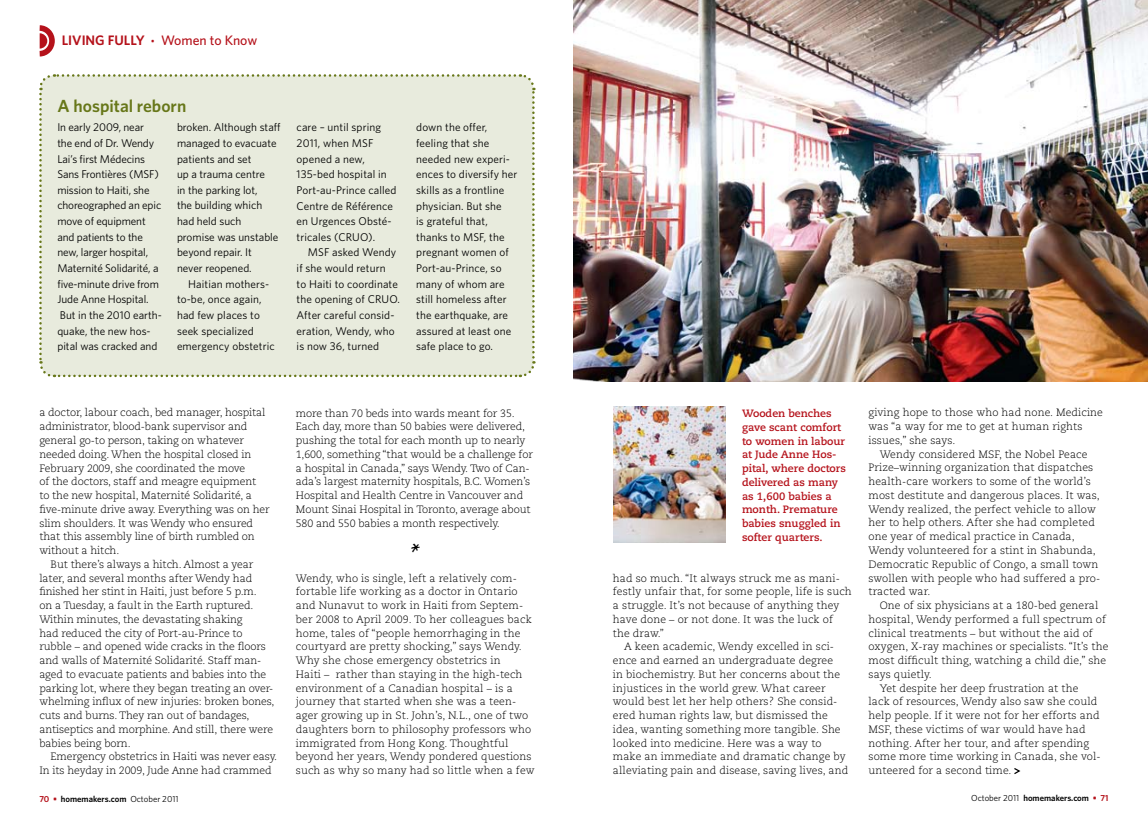
<style>
.page{position:relative;width:1148px;height:833px;background:#fff}
.page>*{position:absolute;margin:0;border:0;box-sizing:border-box;transform-origin:0 0}
.t1{font:37.5px "Brisa Alternates";color:#000}
.t2{font:600 17.5px "Whitney";color:#677719}
.t3{font:600 13.75px "Whitney";color:#b5121b}
.t4{font:11.25px/15.6px "Whitney";color:#000}
.t5{font:300 10.62px/13.8px "Caecilia LT Std";letter-spacing:.01em;color:#000}
.t6{font:300 10.62px/13.8px "Caecilia LT Std";letter-spacing:-.01em;color:#000}
.t7{font:700 10.62px/13.8px "Caecilia LT Std";color:#b5121b}
.t8{font:600 8.75px "Whitney";color:#000}
.s1{font-weight:300;font-size:11.25px}
.s2{font-weight:500}
.s3{color:#b5121b}
.s4{font-weight:400}
</style>
<div class="page">
<svg style="left:1014px;top:768px;width:7px;height:6px"></svg>
<img style="left:574px;top:0;width:574px;height:381px">
<div style="left:39px;top:74px;width:497px;height:304px;background:#e8ebdd"></div>
<img style="left:613px;top:406px;width:112px;height:136px">
<svg style="left:39px;top:25px;width:16px;height:32px"></svg>
<p class="t3" style="left:62px;top:31px;width:197px">Living Fully <span class="s1">•</span> <span class="s2">Women to Know</span></p>
<h2 class="t2" style="left:58px;top:94px;width:130px">A hospital reborn</h2>
<p class="t4" style="left:57px;top:119px;width:106px">In early 2009, near<br>the end of Dr. Wendy<br>Lai’s first Médecins<br>Sans Frontières (MSF) mission to Haiti, she choreographed an epic move of equipment and patients to the new, larger hospital,<br>Maternité Solidarité, a five-minute drive from<br>Jude Anne Hospital.<br>But in the 2010 earth&shy;quake, the new hos&shy;pital was cracked and</p>
<p class="t4" style="left:177px;top:119px;width:105px">broken. Although staff managed to evacuate patients and set<br>up a trauma centre<br>in the parking lot,<br>the building which had held such promise was unstable beyond repair. It<br>never reopened.</p>
<p class="t4" style="left:177px;top:276px;width:99px;text-indent:11px">Haitian mothers&shy;to-be, once again, had few places to seek specialized emergency obstetric</p>
<p class="t4" style="left:297px;top:119px;width:101px">care – until spring<br>2011, when MSF opened a new,<br>135-bed hospital in<br>Port-au-Prince called<br>Centre de Référence en Urgences Obsté&shy;tricales (CRUO).</p>
<p class="t4" style="left:297px;top:244px;width:105px;text-indent:11px">MSF asked Wendy if she would return<br>to Haiti to coordinate the opening of CRUO.<br>After careful consid&shy;eration, Wendy, who is now 36, turned</p>
<p class="t4" style="left:416px;top:119px;width:103px">down the offer, feeling that she needed new experi&shy;ences to diversify her skills as a frontline physician. But she<br>is grateful that, thanks to MSF, the pregnant women of<br>Port-au-Prince, so many of whom are still homeless after the earthquake, are assured at least one safe place to go.</p>
<p class="t6" style="left:39px;top:406px;width:228px">a doctor, labour coach, bed manager, hospital</p>
<p class="t6" style="left:39px;top:420px;width:209px">administrator, blood-bank supervisor and</p>
<p class="t6" style="left:39px;top:433px;width:206px">general go-to person, taking on whatever</p>
<p class="t6" style="left:39px;top:447px;width:214px">needed doing. When the hospital closed in</p>
<p class="t6" style="left:39px;top:461px;width:207px">February 2009, she coordinated the move</p>
<p class="t6" style="left:39px;top:475px;width:218px">of the doctors, staff and meagre equipment</p>
<p class="t6" style="left:39px;top:488px;width:214px">to the new hospital, Maternité Solidarité, a</p>
<p class="t6" style="left:39px;top:502px;width:232px">five-minute drive away. Everything was on her</p>
<p class="t6" style="left:39px;top:516px;width:215px">slim shoulders. It was Wendy who ensured</p>
<p class="t6" style="left:39px;top:530px;width:217px">that this assembly line of birth rumbled on</p>
<p class="t6" style="left:39px;top:543px;width:81px">without a hitch.</p>
<p class="t6" style="left:51px;top:557px;width:204px">But there’s always a hitch. Almost a year</p>
<p class="t6" style="left:39px;top:571px;width:214px">later, and several months after Wendy had</p>
<p class="t6" style="left:39px;top:585px;width:219px">finished her stint in Haiti, just before 5 p.m.</p>
<p class="t6" style="left:39px;top:598px;width:216px">on a Tuesday, a fault in the Earth ruptured.</p>
<p class="t6" style="left:39px;top:612px;width:205px">Within minutes, the devastating shaking</p>
<p class="t6" style="left:39px;top:626px;width:205px">had reduced the city of Port-au-Prince to</p>
<p class="t6" style="left:39px;top:640px;width:228px">rubble – and opened wide cracks in the floors</p>
<p class="t6" style="left:39px;top:653px;width:223px">and walls of Maternité Solidarité. Staff man-</p>
<p class="t6" style="left:39px;top:667px;width:228px">aged to evacuate patients and babies into the</p>
<p class="t6" style="left:39px;top:681px;width:235px">parking lot, where they began treating an over-</p>
<p class="t6" style="left:39px;top:695px;width:236px">whelming influx of new injuries: broken bones,</p>
<p class="t6" style="left:39px;top:708px;width:211px">cuts and burns. They ran out of bandages,</p>
<p class="t6" style="left:39px;top:722px;width:235px">antiseptics and morphine. And still, there were</p>
<p class="t6" style="left:39px;top:736px;width:93px">babies being born.</p>
<p class="t6" style="left:51px;top:750px;width:228px">Emergency obstetrics in Haiti was never easy.</p>
<p class="t6" style="left:39px;top:763px;width:234px">In its heyday in 2009, Jude Anne had crammed</p>
<p class="t6" style="left:296px;top:406px;width:239px">more than 70 beds into wards meant for 35.<br>Each day, more than 50 babies were delivered, pushing the total for each month up to nearly 1,600, something “that would be a challenge for a hospital in Canada,” says Wendy. Two of Can&shy;ada’s largest maternity hospitals, B.C. Women’s Hospital and Health Centre in Vancouver and Mount Sinai Hospital in Toronto, average about 580 and 550 babies a month respectively.</p>
<h1 class="t1" style="left:408px;top:537px;width:16px">*</h1>
<p class="t5" style="left:296px;top:571px;width:240px">Wendy, who is single, left a relatively com&shy;fortable life working as a doctor in Ontario and Nunavut to work in Haiti from Septem&shy;ber 2008 to April 2009. To her colleagues back home, tales of “people hemorrhaging in the courtyard are pretty shocking,” says Wendy.<br>Why she chose emergency obstetrics in<br>Haiti – rather than staying in the high-tech environment of a Canadian hospital – is a journey that started when she was a teen&shy;ager growing up in St. John’s, N.L., one of two daughters born to philosophy professors who immigrated from Hong Kong. Thoughtful beyond her years, Wendy pondered questions such as why so many had so little when a few</p>
<p class="t7" style="left:742px;top:406px;width:105px">Wooden benches gave scant comfort to women in labour at Jude Anne Hos&shy;pital, where doctors delivered as many as 1,600 babies a month. Premature babies snuggled in softer quarters.</p>
<p class="t5" style="left:613px;top:571px;width:228px">had so much. “It always struck me as mani-</p>
<p class="t5" style="left:613px;top:585px;width:240px">festly unfair that, for some people, life is such</p>
<p class="t5" style="left:613px;top:598px;width:228px">a struggle. It’s not because of anything they</p>
<p class="t5" style="left:613px;top:612px;width:221px">have done – or not done. It was the luck of</p>
<p class="t5" style="left:613px;top:626px;width:52px">the draw.”</p>
<p class="t5" style="left:624px;top:640px;width:211px">A keen academic, Wendy excelled in sci-</p>
<p class="t5" style="left:613px;top:653px;width:222px">ence and earned an undergraduate degree</p>
<p class="t5" style="left:613px;top:667px;width:229px">in biochemistry. But her concerns about the</p>
<p class="t5" style="left:613px;top:681px;width:214px">injustices in the world grew. What career</p>
<p class="t5" style="left:613px;top:695px;width:226px">would best let her help others? She consid-</p>
<p class="t5" style="left:613px;top:708px;width:217px">ered human rights law, but dismissed the</p>
<p class="t5" style="left:613px;top:722px;width:229px">idea, wanting something more tangible. She</p>
<p class="t5" style="left:613px;top:736px;width:210px">looked into medicine. Here was a way to</p>
<p class="t5" style="left:613px;top:750px;width:234px">make an immediate and dramatic change by</p>
<p class="t5" style="left:613px;top:763px;width:237px">alleviating pain and disease, saving lives, and</p>
<p class="t5" style="left:868px;top:406px;width:236px">giving hope to those who had none. Medicine was “a way for me to get at human rights issues,” she says.</p>
<p class="t5" style="left:868px;top:447px;width:233px;text-indent:11px">Wendy considered MSF, the Nobel Peace Prize–winning organization that dispatches health-care workers to some of the world’s most destitute and dangerous places. It was, Wendy realized, the perfect vehicle to allow her to help others. After she had completed one year of medical practice in Canada, Wendy volunteered for a stint in Shabunda, Democratic Republic of Congo, a small town swollen with people who had suffered a pro&shy;tracted war.</p>
<p class="t5" style="left:879px;top:598px;width:220px">One of six physicians at a 180-bed general</p>
<p class="t5" style="left:868px;top:612px;width:239px">hospital, Wendy performed a full spectrum of</p>
<p class="t5" style="left:868px;top:626px;width:226px">clinical treatments – but without the aid of</p>
<p class="t5" style="left:868px;top:640px;width:241px">oxygen, X-ray machines or specialists. “It’s the</p>
<p class="t5" style="left:868px;top:653px;width:239px">most difficult thing, watching a child die,” she</p>
<p class="t5" style="left:868px;top:667px;width:65px">says quietly.</p>
<p class="t5" style="left:879px;top:681px;width:200px">Yet despite her deep frustration at the</p>
<p class="t5" style="left:868px;top:695px;width:230px">lack of resources, Wendy also saw she could</p>
<p class="t5" style="left:868px;top:708px;width:232px">help people. If it were not for her efforts and</p>
<p class="t5" style="left:868px;top:722px;width:219px">MSF, these victims of war would have had</p>
<p class="t5" style="left:868px;top:736px;width:222px">nothing. After her tour, and after spending</p>
<p class="t5" style="left:868px;top:750px;width:234px">some more time working in Canada, she vol-</p>
<p class="t5" style="left:868px;top:763px;width:145px">unteered for a second time.</p>
<p class="t8" style="left:39px;top:792px;width:141px"><span class="s3">70 •</span> homemakers.com <span class="s4">October 2011</span></p>
<p class="t8" style="left:971px;top:792px;width:139px"><span class="s4">October 2011</span> homemakers.com <span class="s3">• 71</span></p>
</div>
